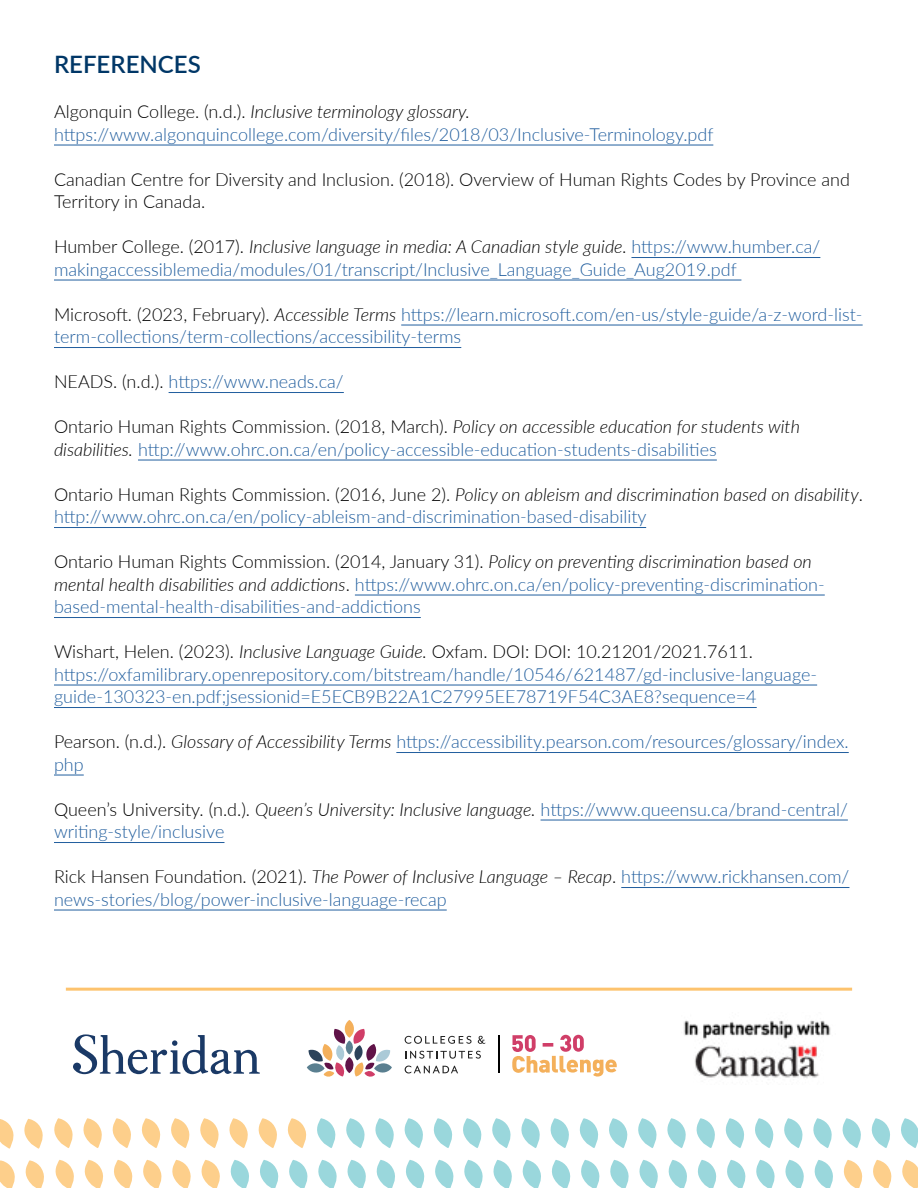
<style>
.page{position:relative;width:918px;height:1188px;background:#fff}
.page>*{position:absolute;margin:0;border:0;box-sizing:border-box;transform-origin:0 0}
.t1{font:600 24px "Lato";color:#003767}
.t2{font:300 18px/22.5px "Lato";color:#215e9e}
.t3{font:300 18px/22.5px "Lato";color:#000}
.t4{font:italic 300 18px "Lato";color:#000}
.s1{font-style:normal}
.s2{color:#000}
.s3{font-style:italic;color:#000}
</style>
<div class="page">
<hr style="left:66px;top:988px;width:786px;height:3px;background:#fdc36e">
<svg style="left:54px;top:1118px;width:19px;height:30px"></svg>
<svg style="left:83px;top:1118px;width:19px;height:30px"></svg>
<svg style="left:112px;top:1118px;width:19px;height:30px"></svg>
<svg style="left:141px;top:1118px;width:20px;height:30px"></svg>
<svg style="left:171px;top:1118px;width:19px;height:30px"></svg>
<svg style="left:200px;top:1118px;width:19px;height:30px"></svg>
<svg style="left:229px;top:1118px;width:19px;height:30px"></svg>
<svg style="left:609px;top:1118px;width:19px;height:30px"></svg>
<svg style="left:638px;top:1118px;width:19px;height:30px"></svg>
<svg style="left:667px;top:1118px;width:19px;height:30px"></svg>
<svg style="left:696px;top:1118px;width:19px;height:30px"></svg>
<svg style="left:725px;top:1118px;width:19px;height:30px"></svg>
<svg style="left:755px;top:1118px;width:19px;height:30px"></svg>
<svg style="left:784px;top:1118px;width:19px;height:30px"></svg>
<svg style="left:813px;top:1118px;width:19px;height:30px"></svg>
<svg style="left:842px;top:1118px;width:19px;height:30px"></svg>
<svg style="left:871px;top:1118px;width:19px;height:30px"></svg>
<svg style="left:258px;top:1118px;width:19px;height:30px"></svg>
<svg style="left:287px;top:1118px;width:20px;height:30px"></svg>
<svg style="left:317px;top:1118px;width:19px;height:30px"></svg>
<svg style="left:346px;top:1118px;width:19px;height:30px"></svg>
<svg style="left:375px;top:1118px;width:19px;height:30px"></svg>
<svg style="left:404px;top:1118px;width:19px;height:30px"></svg>
<svg style="left:433px;top:1118px;width:20px;height:30px"></svg>
<svg style="left:463px;top:1118px;width:19px;height:30px"></svg>
<svg style="left:492px;top:1118px;width:19px;height:30px"></svg>
<svg style="left:521px;top:1118px;width:19px;height:30px"></svg>
<svg style="left:550px;top:1118px;width:19px;height:30px"></svg>
<svg style="left:579px;top:1118px;width:20px;height:30px"></svg>
<svg style="left:55px;top:1160px;width:19px;height:28px"></svg>
<svg style="left:84px;top:1160px;width:19px;height:28px"></svg>
<svg style="left:114px;top:1160px;width:19px;height:28px"></svg>
<svg style="left:143px;top:1160px;width:19px;height:28px"></svg>
<svg style="left:522px;top:1160px;width:19px;height:28px"></svg>
<svg style="left:552px;top:1160px;width:19px;height:28px"></svg>
<svg style="left:581px;top:1160px;width:19px;height:28px"></svg>
<svg style="left:610px;top:1160px;width:19px;height:28px"></svg>
<svg style="left:639px;top:1160px;width:19px;height:28px"></svg>
<svg style="left:668px;top:1160px;width:19px;height:28px"></svg>
<svg style="left:697px;top:1160px;width:20px;height:28px"></svg>
<svg style="left:727px;top:1160px;width:19px;height:28px"></svg>
<svg style="left:756px;top:1160px;width:19px;height:28px"></svg>
<svg style="left:785px;top:1160px;width:19px;height:28px"></svg>
<svg style="left:814px;top:1160px;width:19px;height:28px"></svg>
<svg style="left:843px;top:1160px;width:20px;height:28px"></svg>
<svg style="left:172px;top:1160px;width:19px;height:28px"></svg>
<svg style="left:201px;top:1160px;width:19px;height:28px"></svg>
<svg style="left:230px;top:1160px;width:19px;height:28px"></svg>
<svg style="left:260px;top:1160px;width:19px;height:28px"></svg>
<svg style="left:289px;top:1160px;width:19px;height:28px"></svg>
<svg style="left:318px;top:1160px;width:19px;height:28px"></svg>
<svg style="left:347px;top:1160px;width:19px;height:28px"></svg>
<svg style="left:376px;top:1160px;width:19px;height:28px"></svg>
<svg style="left:406px;top:1160px;width:19px;height:28px"></svg>
<svg style="left:435px;top:1160px;width:19px;height:28px"></svg>
<svg style="left:464px;top:1160px;width:19px;height:28px"></svg>
<svg style="left:493px;top:1160px;width:19px;height:28px"></svg>
<svg style="left:873px;top:1160px;width:19px;height:28px"></svg>
<svg style="left:0;top:1119px;width:14px;height:30px"></svg>
<svg style="left:24px;top:1119px;width:19px;height:30px"></svg>
<svg style="left:0;top:1160px;width:15px;height:28px"></svg>
<svg style="left:25px;top:1160px;width:19px;height:28px"></svg>
<svg style="left:901px;top:1118px;width:17px;height:30px"></svg>
<svg style="left:902px;top:1160px;width:16px;height:28px"></svg>
<hr style="left:498px;top:1035px;width:2px;height:38px;background:#000">
<svg style="left:307px;top:1020px;width:85px;height:57px"></svg>
<svg style="left:405px;top:1036px;width:67px;height:8px"></svg>
<svg style="left:478px;top:1036px;width:7px;height:8px"></svg>
<svg style="left:405px;top:1051px;width:76px;height:8px"></svg>
<svg style="left:405px;top:1066px;width:53px;height:7px"></svg>
<svg style="left:512px;top:1035px;width:105px;height:42px"></svg>
<svg style="left:73px;top:1034px;width:187px;height:40px"></svg>
<img style="left:683px;top:1020px;width:148px;height:58px">
<hr style="left:54px;top:145px;width:659px;height:1px;background:#215e9e">
<hr style="left:631px;top:257px;width:189px;height:1px;background:#215e9e">
<hr style="left:54px;top:280px;width:687px;height:1px;background:#215e9e">
<hr style="left:401px;top:325px;width:462px;height:1px;background:#215e9e">
<hr style="left:54px;top:347px;width:407px;height:1px;background:#215e9e">
<hr style="left:169px;top:392px;width:175px;height:1px;background:#215e9e">
<hr style="left:138px;top:460px;width:579px;height:1px;background:#215e9e">
<hr style="left:54px;top:527px;width:592px;height:1px;background:#215e9e">
<hr style="left:355px;top:595px;width:470px;height:1px;background:#215e9e">
<hr style="left:54px;top:617px;width:367px;height:1px;background:#215e9e">
<hr style="left:54px;top:685px;width:763px;height:1px;background:#215e9e">
<hr style="left:54px;top:707px;width:703px;height:1px;background:#215e9e">
<hr style="left:396px;top:752px;width:453px;height:1px;background:#215e9e">
<hr style="left:54px;top:775px;width:30px;height:1px;background:#215e9e">
<hr style="left:541px;top:820px;width:307px;height:1px;background:#215e9e">
<hr style="left:54px;top:842px;width:171px;height:1px;background:#215e9e">
<hr style="left:621px;top:887px;width:228px;height:1px;background:#215e9e">
<hr style="left:54px;top:910px;width:393px;height:1px;background:#215e9e">
<h2 class="t1" style="left:54px;top:47px;width:148px">REFERENCES</h2>
<p class="t4" style="left:54px;top:99px;width:417px"><span class="s1">Algonquin College. (n.d.).</span> Inclusive terminology glossary.</p>
<p class="t2" style="left:54px;top:122px;width:661px">https://www.algonquincollege.com/diversity/files/2018/03/Inclusive-Terminology.pdf</p>
<p class="t3" style="left:54px;top:167px;width:798px">Canadian Centre for Diversity and Inclusion. (2018). Overview of Human Rights Codes by Province and<br>Territory in Canada.</p>
<p class="t2" style="left:54px;top:235px;width:768px"><span class="s2">Humber College. (2017).</span> <span class="s3">Inclusive language in media: A Canadian style guide.</span> https://www.humber.ca/ makingaccessiblemedia/modules/01/transcript/Inclusive_Language_Guide_Aug2019.pdf</p>
<p class="t2" style="left:54px;top:302px;width:810px"><span class="s2">Microsoft. (2023, February).</span> <span class="s3">Accessible Terms</span> https://learn.microsoft.com/en-us/style-guide/a-z-word-list&shy;term-collections/term-collections/accessibility-terms</p>
<p class="t2" style="left:54px;top:370px;width:291px"><span class="s2">NEADS. (n.d.).</span> https://www.neads.ca/</p>
<p class="t2" style="left:54px;top:415px;width:748px"><span class="s2">Ontario Human Rights Commission. (2018, March).</span> <span class="s3">Policy on accessible education for students with disabilities.</span> http://www.ohrc.on.ca/en/policy-accessible-education-students-disabilities</p>
<p class="t2" style="left:54px;top:482px;width:811px"><span class="s2">Ontario Human Rights Commission. (2016, June 2).</span> <span class="s3">Policy on ableism and discrimination based on disability</span><span class="s2">. </span>http://www.ohrc.on.ca/en/policy-ableism-and-discrimination-based-disability</p>
<p class="t2" style="left:54px;top:550px;width:772px"><span class="s2">Ontario Human Rights Commission. (2014, January 31).</span> <span class="s3">Policy on preventing discrimination based on mental health disabilities and addictions</span><span class="s2">.</span> https://www.ohrc.on.ca/en/policy-preventing-discrimination&shy;based-mental-health-disabilities-and-addictions</p>
<p class="t2" style="left:54px;top:640px;width:765px"><span class="s2">Wishart, Helen. (2023).</span> <span class="s3">Inclusive Language Guide.</span> <span class="s2">Oxfam. DOI: DOI: 10.21201/2021.7611. </span>https://oxfamilibrary.openrepository.com/bitstream/handle/10546/621487/gd-inclusive-language&shy;guide-130323-en.pdf;jsessionid=E5ECB9B22A1C27995EE78719F54C3AE8?sequence=4</p>
<p class="t2" style="left:54px;top:730px;width:796px"><span class="s2">Pearson. (n.d.).</span> <span class="s3">Glossary of Accessibility Terms</span> https://accessibility.pearson.com/resources/glossary/index. php</p>
<p class="t2" style="left:54px;top:797px;width:795px"><span class="s2">Queen’s University. (n.d.).</span> <span class="s3">Queen’s University: Inclusive language.</span> https://www.queensu.ca/brand-central/ writing-style/inclusive</p>
<p class="t2" style="left:54px;top:865px;width:797px"><span class="s2">Rick Hansen Foundation. (2021).</span> <span class="s3">The Power of Inclusive Language – Recap</span><span class="s2">.</span> https://www.rickhansen.com/ news-stories/blog/power-inclusive-language-recap</p>
</div>
